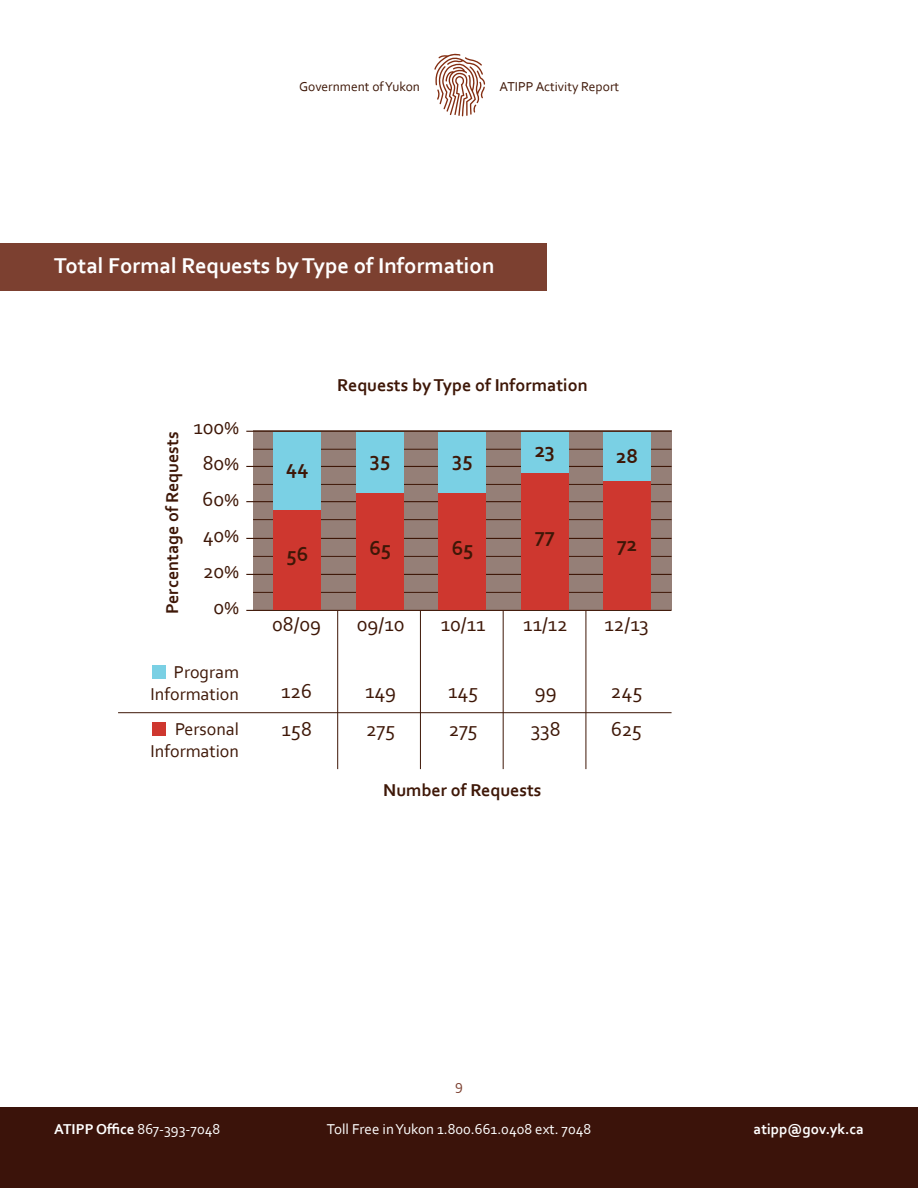
<style>
.page{position:relative;width:918px;height:1188px;background:#fff}
.page>*{position:absolute;margin:0;border:0;box-sizing:border-box;transform-origin:0 0}
.headers_Tables_Chart{font:700 22.5px "Corbel";color:#fff}
.body_graphs_dates{font:21px "Corbel";color:#3e1707}
.body_graphs__s_14pt{font:700 21px "Corbel";color:#3e1707}
.body_graphs__s_14pt-2{font:21px "Corbel";color:#3e1707}
.body_graphs_subheade{font:700 18px "Corbel";color:#3e1707}
.body_graphs_dates-2{font:18px/21.6px "Corbel";color:#3e1707;text-align:right}
.t1{font:15px "Corbel";color:#fff}
.t2{font:700 15px "Corbel";color:#fff}
.t3{font:15px "Corbel";color:#7c4030}
.t4{font:13.5px "Corbel";color:#3e1707}
.s1{font-size:18px}
.s2{font-weight:700}
</style>
<div class="page">
<div style="left:0;top:1107px;width:918px;height:81px;background:#3b130a"></div>
<div style="left:253px;top:431px;width:419px;height:179px;background:#957f77"></div>
<div style="left:0;top:243px;width:547px;height:47px;background:#7c4030"></div>
<hr style="left:246px;top:574px;width:426px;height:1px;background:#3e1707">
<hr style="left:253px;top:592px;width:419px;height:1px;background:#3e1707">
<hr style="left:246px;top:538px;width:426px;height:1px;background:#3e1707">
<hr style="left:253px;top:556px;width:419px;height:1px;background:#3e1707">
<hr style="left:246px;top:501px;width:426px;height:1px;background:#3e1707">
<hr style="left:253px;top:519px;width:419px;height:1px;background:#3e1707">
<hr style="left:246px;top:466px;width:426px;height:1px;background:#3e1707">
<hr style="left:253px;top:484px;width:419px;height:1px;background:#3e1707">
<hr style="left:246px;top:431px;width:426px;height:1px;background:#3e1707">
<hr style="left:253px;top:449px;width:419px;height:1px;background:#3e1707">
<hr style="left:246px;top:610px;width:426px;height:1px;background:#3e1707">
<hr style="left:118px;top:712px;width:554px;height:1px;background:#3e1707">
<hr style="left:337px;top:611px;width:1px;height:158px;background:#3e1707">
<hr style="left:420px;top:611px;width:1px;height:158px;background:#3e1707">
<hr style="left:503px;top:611px;width:1px;height:158px;background:#3e1707">
<hr style="left:586px;top:611px;width:1px;height:158px;background:#3e1707">
<div style="left:274px;top:510px;width:47px;height:100px;background:#ce372f"></div>
<div style="left:356px;top:493px;width:47px;height:117px;background:#ce372f"></div>
<div style="left:439px;top:493px;width:47px;height:117px;background:#ce372f"></div>
<div style="left:521px;top:473px;width:47px;height:137px;background:#ce372f"></div>
<div style="left:604px;top:481px;width:47px;height:129px;background:#ce372f"></div>
<div style="left:274px;top:432px;width:47px;height:78px;background:#7ad0e4"></div>
<div style="left:356px;top:432px;width:47px;height:61px;background:#7ad0e4"></div>
<div style="left:439px;top:432px;width:47px;height:61px;background:#7ad0e4"></div>
<div style="left:521px;top:432px;width:47px;height:41px;background:#7ad0e4"></div>
<div style="left:604px;top:432px;width:47px;height:49px;background:#7ad0e4"></div>
<svg style="left:434px;top:54px;width:51px;height:62px"></svg>
<div style="left:152px;top:666px;width:13px;height:13px;background:#7ad0e4"></div>
<div style="left:152px;top:722px;width:13px;height:14px;background:#ce372f"></div>
<p class="t4" style="left:299px;top:78px;width:122px">Government of Yukon</p>
<p class="t4" style="left:500px;top:78px;width:121px">ATIPP Activity Report</p>
<p class="headers_Tables_Chart" style="left:54px;top:252px;width:442px">Total Formal Requests by Type of Information</p>
<p class="body_graphs_subheade" style="left:161px;top:614px;width:184px;rotate:-90deg">Percentage of Requests</p>
<p class="body_graphs__s_14pt-2" style="left:193px;top:414px;width:47px">100<span class="s1">%</span></p>
<p class="body_graphs__s_14pt-2" style="left:203px;top:450px;width:38px">80<span class="s1">%</span></p>
<p class="body_graphs__s_14pt-2" style="left:203px;top:486px;width:38px">60<span class="s1">%</span></p>
<p class="body_graphs__s_14pt-2" style="left:203px;top:522px;width:38px">40<span class="s1">%</span></p>
<p class="body_graphs__s_14pt-2" style="left:203px;top:558px;width:37px">20<span class="s1">%</span></p>
<p class="body_graphs__s_14pt-2" style="left:214px;top:594px;width:27px">0<span class="s1">%</span></p>
<p class="body_graphs_dates-2" style="left:150px;top:661px;width:90px">Program<br>Information</p>
<p class="body_graphs_dates-2" style="left:150px;top:718px;width:90px">Personal<br>Information</p>
<p class="body_graphs__s_14pt" style="left:286px;top:454px;width:24px">44</p>
<p class="body_graphs__s_14pt" style="left:287px;top:541px;width:23px">56</p>
<p class="body_graphs_subheade" style="left:337px;top:374px;width:252px">Requests by Type of Information</p>
<p class="body_graphs__s_14pt" style="left:370px;top:446px;width:22px">35</p>
<p class="body_graphs__s_14pt" style="left:369px;top:535px;width:23px">65</p>
<p class="body_graphs__s_14pt" style="left:452px;top:446px;width:22px">35</p>
<p class="body_graphs__s_14pt" style="left:452px;top:535px;width:23px">65</p>
<p class="body_graphs__s_14pt" style="left:535px;top:437px;width:22px">23</p>
<p class="body_graphs__s_14pt" style="left:535px;top:522px;width:22px">77</p>
<p class="body_graphs__s_14pt" style="left:616px;top:443px;width:24px">28</p>
<p class="body_graphs__s_14pt" style="left:617px;top:531px;width:22px">72</p>
<p class="body_graphs_dates" style="left:272px;top:611px;width:51px">08/09</p>
<p class="body_graphs_dates" style="left:357px;top:611px;width:49px">09/10</p>
<p class="body_graphs_dates" style="left:441px;top:611px;width:46px">10/11</p>
<p class="body_graphs_dates" style="left:523px;top:611px;width:46px">11/12</p>
<p class="body_graphs_dates" style="left:605px;top:611px;width:46px">12/13</p>
<p class="body_graphs_dates" style="left:281px;top:678px;width:33px">126</p>
<p class="body_graphs_dates" style="left:365px;top:678px;width:33px">149</p>
<p class="body_graphs_dates" style="left:448px;top:678px;width:32px">145</p>
<p class="body_graphs_dates" style="left:535px;top:678px;width:24px">99</p>
<p class="body_graphs_dates" style="left:611px;top:678px;width:33px">245</p>
<p class="body_graphs_dates" style="left:282px;top:716px;width:32px">158</p>
<p class="body_graphs_dates" style="left:366px;top:716px;width:30px">275</p>
<p class="body_graphs_dates" style="left:449px;top:716px;width:30px">275</p>
<p class="body_graphs_dates" style="left:531px;top:716px;width:31px">338</p>
<p class="body_graphs_dates" style="left:611px;top:716px;width:32px">625</p>
<p class="body_graphs_subheade" style="left:383px;top:779px;width:160px">Number of Requests</p>
<p class="t3" style="left:455px;top:1076px;width:9px">9</p>
<p class="t1" style="left:54px;top:1120px;width:168px"><span class="s2">ATIPP Office</span> 867-393-7048</p>
<p class="t1" style="left:327px;top:1120px;width:266px">Toll Free in Yukon 1.800.661.0408 ext. 7048</p>
<p class="t2" style="left:754px;top:1120px;width:112px">atipp@gov.yk.ca</p>
</div>
